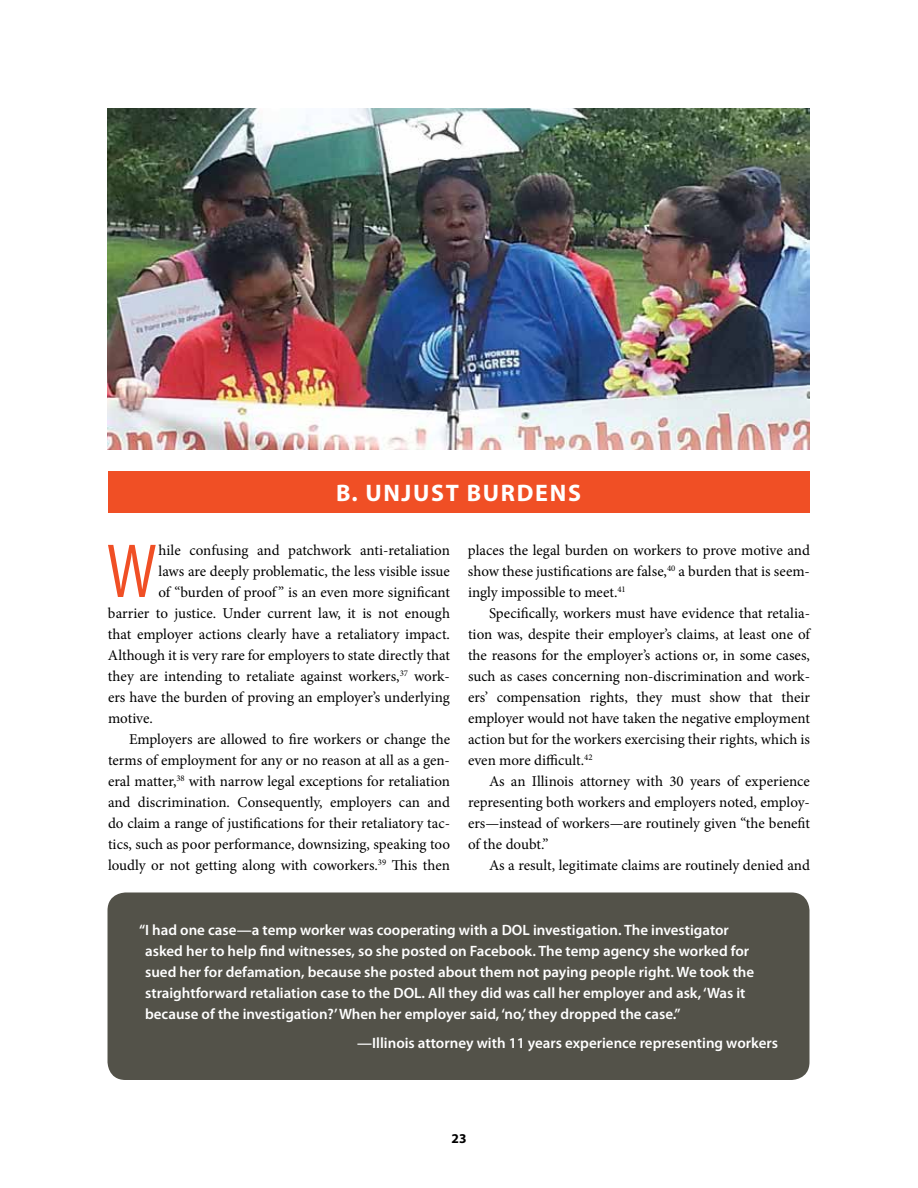
<style>
.page{position:relative;width:918px;height:1188px;background:#fff}
.page>*{position:absolute;margin:0;border:0;box-sizing:border-box;transform-origin:0 0}
.t1{font:77.25px "Myriad Pro";color:#f04f25;scale:.75 1}
.t2{font:700 24px "Myriad Pro";letter-spacing:.07em;color:#fff}
.t3{font:15px/21px "Minion Pro";letter-spacing:-.005em;color:#000;text-align:justify}
.t4{font:600 15px/21px "Myriad Pro";color:#fff}
.t5{font:700 13.5px "Myriad Pro";color:#000}
</style>
<div class="page">
<div style="left:108px;top:471px;width:702px;height:42px;background:#f04f25"></div>
<div style="left:108px;top:892px;width:702px;height:188px;background:#535249;border-radius:18px"></div>
<img style="left:108px;top:108px;width:702px;height:342px">
<h2 class="t2" style="left:336px;top:479px;width:246px">B. UNJUST BURDENS</h2>
<h1 class="t1" style="left:107px;top:529px;width:67px">W</h1>
<p class="t3" style="left:159px;top:540px;width:293px">hile confusing and patchwork anti-retaliation</p>
<p class="t3" style="left:159px;top:561px;width:293px">laws are deeply problematic, the less visible issue</p>
<p class="t3" style="left:159px;top:582px;width:293px">of “burden of proof ” is an even more significant</p>
<p class="t3" style="left:108px;top:603px;width:344px">barrier to justice. Under current law, it is not enough</p>
<p class="t3" style="left:108px;top:624px;width:344px">that employer actions clearly have a retaliatory impact.</p>
<p class="t3" style="left:108px;top:645px;width:343px">Although it is very rare for employers to state directly that</p>
<p class="t3" style="left:108px;top:666px;width:344px">they are intending to retaliate against workers,<sup>37</sup> work-</p>
<p class="t3" style="left:108px;top:687px;width:343px">ers have the burden of proving an employer’s underlying</p>
<p class="t3" style="left:108px;top:708px;width:46px">motive.</p>
<p class="t3" style="left:129px;top:729px;width:323px">Employers are allowed to fire workers or change the</p>
<p class="t3" style="left:108px;top:750px;width:343px">terms of employment for any or no reason at all as a gen-</p>
<p class="t3" style="left:108px;top:771px;width:344px">eral matter,<sup>38</sup> with narrow legal exceptions for retaliation</p>
<p class="t3" style="left:108px;top:792px;width:343px">and discrimination. Consequently, employers can and</p>
<p class="t3" style="left:108px;top:813px;width:344px">do claim a range of justifications for their retaliatory tac-</p>
<p class="t3" style="left:108px;top:834px;width:343px">tics, such as poor performance, downsizing, speaking too</p>
<p class="t3" style="left:108px;top:855px;width:344px">loudly or not getting along with coworkers.<sup>39</sup> This then</p>
<p class="t3" style="left:468px;top:540px;width:344px">places the legal burden on workers to prove motive and show these justifications are false,<sup>40</sup> a burden that is seem&shy;ingly impossible to meet.<sup>41</sup></p>
<p class="t3" style="left:468px;top:603px;width:344px;text-indent:21px">Specifically, workers must have evidence that retalia&shy;tion was, despite their employer’s claims, at least one of the reasons for the employer’s actions or, in some cases, such as cases concerning non-discrimination and work&shy;ers’ compensation rights, they must show that their employer would not have taken the negative employment action but for the workers exercising their rights, which is even more difficult.<sup>42</sup></p>
<p class="t3" style="left:468px;top:771px;width:343px;text-indent:21px">As an Illinois attorney with 30 years of experience representing both workers and employers noted, employ&shy;ers—instead of workers—are routinely given “the benefit of the doubt.”</p>
<p class="t3" style="left:489px;top:855px;width:322px">As a result, legitimate claims are routinely denied and</p>
<p class="t4" style="left:145px;top:920px;width:611px;text-indent:-6px">“I had one case—a temp worker was cooperating with a DOL investigation. The investigator asked her to help find witnesses, so she posted on Facebook. The temp agency she worked for sued her for defamation, because she posted about them not paying people right. We took the straightforward retaliation case to the DOL. All they did was call her employer and ask, ‘Was it because of the investigation?’ When her employer said, ‘no,’ they dropped the case.”</p>
<p class="t4" style="left:357px;top:1032px;width:422px">—Illinois attorney with 11 years experience representing workers</p>
<p class="t5" style="left:452px;top:1131px;width:16px">23</p>
</div>
